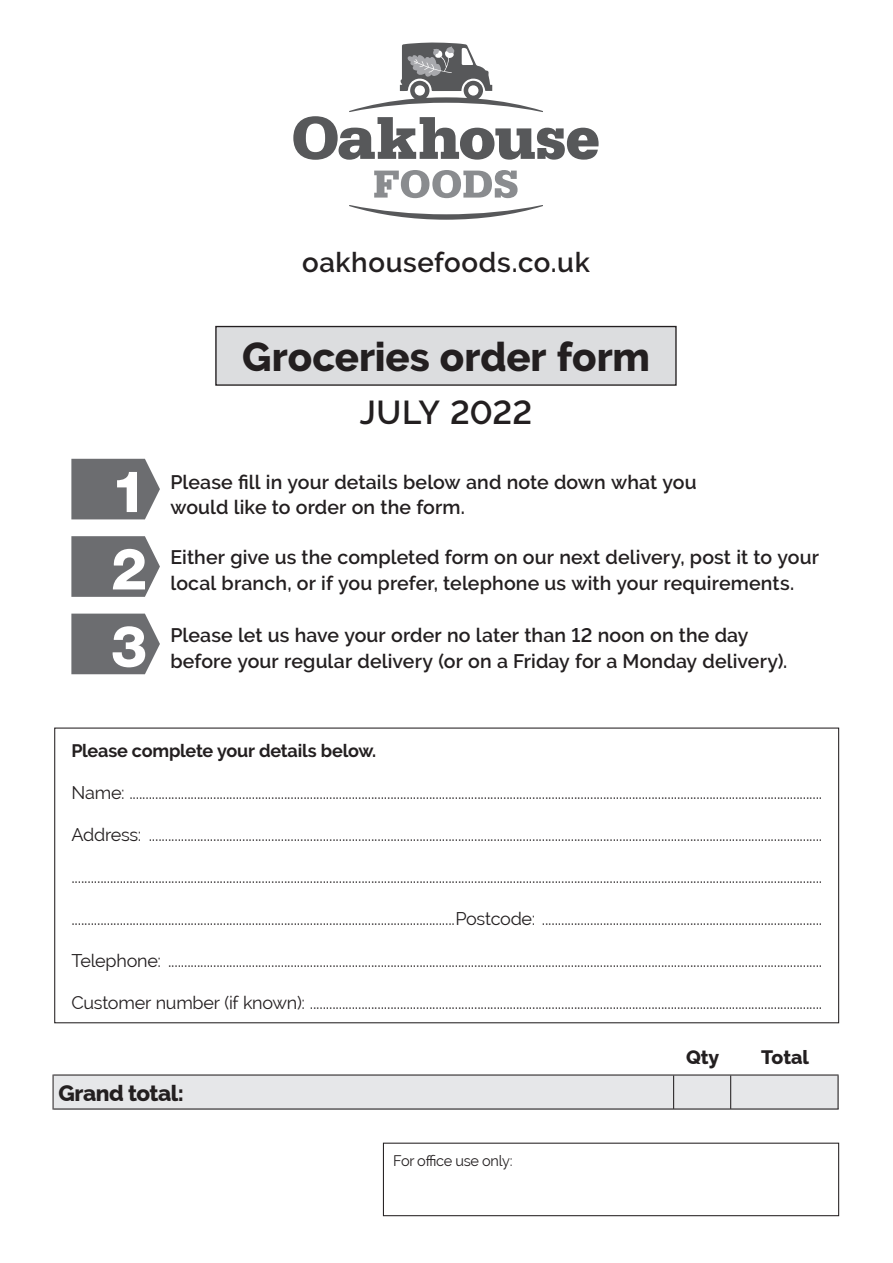
<style>
.page{position:relative;width:893px;height:1263px;background:#fff}
.page>*{position:absolute;margin:0;border:0;box-sizing:border-box;transform-origin:0 0}
.t1{font:800 57.6px "Helvetica Neue";color:#fff}
.t2{font:800 40.2px "Raleway";color:#231f20}
.t3{font:600 33px "Raleway";letter-spacing:.005em;color:#231f20}
.t4{font:600 27.6px "Raleway";letter-spacing:.02em;color:#231f20}
.t5{font:800 22.5px "Rawline";letter-spacing:-.02em;color:#231f20}
.t6{font:600 19.5px/25.5px "Raleway";letter-spacing:.01em;color:#231f20}
.t7{font:800 19.5px "Rawline";color:#231f20}
.t8{font:18px "Raleway";letter-spacing:-.015em;color:#231f20}
.t9{font:700 18px "Raleway";letter-spacing:-.01em;color:#231f20}
.t10{font:15px "Raleway";letter-spacing:-.02em;color:#231f20}
</style>
<div class="page">
<div style="left:383px;top:1143px;width:456px;height:73px;border:1px solid #231f20"></div>
<div style="left:216px;top:326px;width:460px;height:59px;background:#dcdddf"></div>
<div style="left:215px;top:326px;width:462px;height:60px;border:1px solid #231f20"></div>
<svg style="left:71px;top:459px;width:89px;height:60px;background:#79797c"></svg>
<svg style="left:71px;top:536px;width:89px;height:61px;background:#797a7d"></svg>
<svg style="left:71px;top:614px;width:89px;height:60px;background:#79797c"></svg>
<svg style="left:349px;top:205px;width:194px;height:15px"></svg>
<svg style="left:374px;top:170px;width:144px;height:28px"></svg>
<svg style="left:293px;top:42px;width:306px;height:118px"></svg>
<div style="left:54px;top:1075px;width:785px;height:35px;background:#e6e7e9"></div>
<hr style="left:837px;top:1075px;width:2px;height:34px;background:#231f20">
<hr style="left:730px;top:1075px;width:1px;height:34px;background:#231f20">
<hr style="left:673px;top:1075px;width:1px;height:34px;background:#231f20">
<hr style="left:54px;top:1108px;width:785px;height:1px;background:#231f20">
<hr style="left:54px;top:1074px;width:785px;height:1px;background:#231f20">
<hr style="left:53px;top:1074px;width:1px;height:36px;background:#231f20">
<p class="t4" style="left:302px;top:247px;width:289px">oakhousefoods.co.uk</p>
<p class="t2" style="left:242px;top:334px;width:409px">Groceries order form</p>
<p class="t1" style="left:111px;top:457px;width:38px">1</p>
<p class="t1" style="left:111px;top:535px;width:38px">2</p>
<p class="t1" style="left:111px;top:612px;width:38px">3</p>
<p class="t3" style="left:360px;top:393px;width:174px">JULY 2022</p>
<p class="t6" style="left:170px;top:469px;width:528px">Please fill in your details below and note down what you would like to order on the form.</p>
<p class="t6" style="left:170px;top:544px;width:650px">Either give us the completed form on our next delivery, post it to your local branch, or if you prefer, telephone us with your requirements.</p>
<p class="t6" style="left:170px;top:623px;width:618px">Please let us have your order no later than 12 noon on the day before your regular delivery (or on a Friday for a Monday delivery).</p>
<p class="t9" style="left:71px;top:740px;width:306px">Please complete your details below.</p>
<p class="t8" style="left:71px;top:782px;width:752px">Name: .......................................................................................................................................................................................................................</p>
<p class="t8" style="left:71px;top:824px;width:752px">Address: .................................................................................................................................................................................................................</p>
<p class="t8" style="left:71px;top:866px;width:752px">.........................................................................................................................................................................................................................................</p>
<p class="t8" style="left:71px;top:908px;width:752px">.......................................................................................................................Postcode: .......................................................................................</p>
<p class="t8" style="left:71px;top:950px;width:752px">Telephone: ...........................................................................................................................................................................................................</p>
<p class="t8" style="left:71px;top:992px;width:752px">Customer number (if known): ...............................................................................................................................................................</p>
<p class="t5" style="left:58px;top:1075px;width:127px">Grand total:</p>
<p class="t10" style="left:393px;top:1152px;width:121px">For office use only:</p>
<p class="t7" style="left:686px;top:1042px;width:35px">Qty</p>
<p class="t7" style="left:761px;top:1042px;width:49px">Total</p>
</div>
